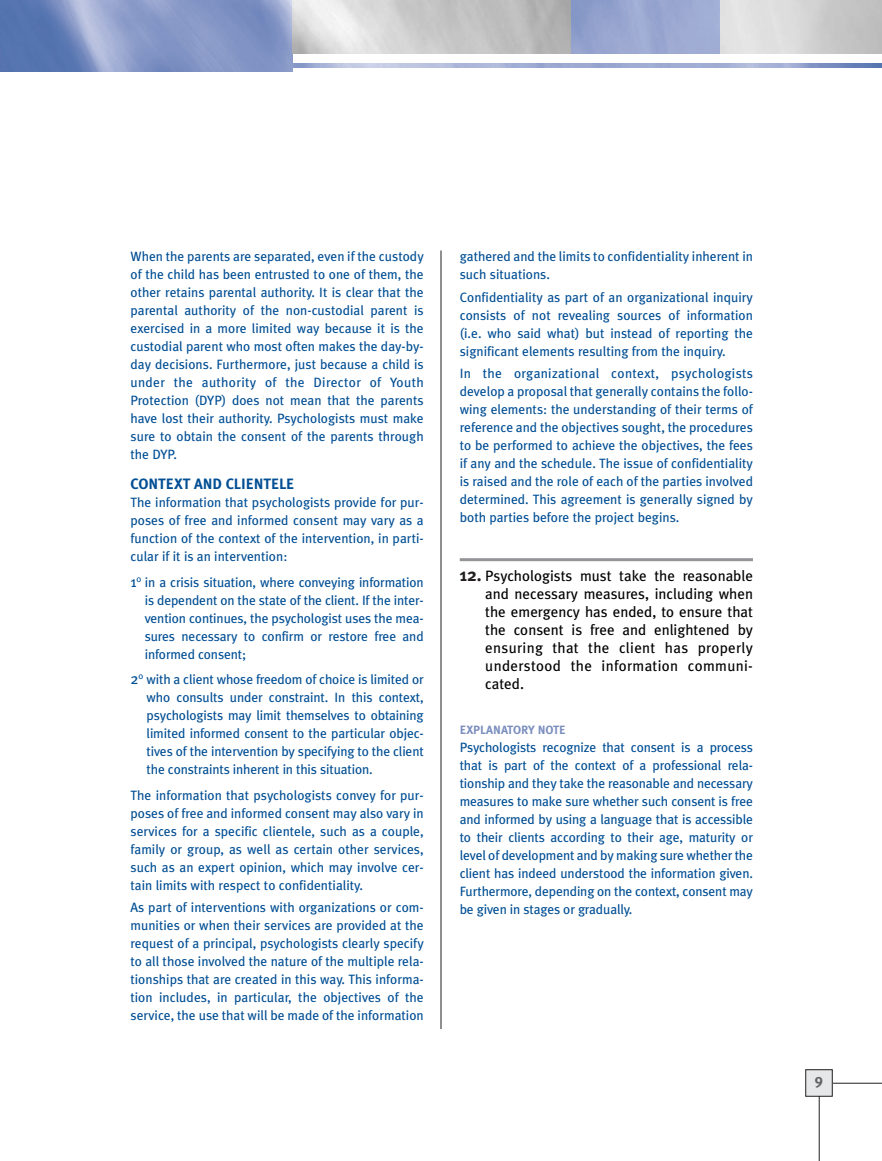
<style>
.page{position:relative;width:882px;height:1161px;background:#fff}
.page>*{position:absolute;margin:0;border:0;box-sizing:border-box;transform-origin:0 0}
.t1{font:15px/18px "Meta Plus";letter-spacing:.02em;color:#000;text-align:justify}
.t2{font:700 15px "Meta Plus";color:#004e94}
.t3{font:15px "Meta Plus Bold Caps";color:#636466}
.t4{font:13.5px/18px "Meta Plus";color:#004e94;text-align:justify}
.t5{font:700 12px "Meta Plus";letter-spacing:-.01em;color:#7b8ebe}
.s1{font-size:15px}
.s2{font-weight:700;font-size:18px;color:#231f20}
</style>
<div class="page">
<svg style="left:819px;top:1083px;width:63px;height:78px"></svg>
<img style="left:0;top:0;width:292px;height:72px">
<img style="left:292px;top:63px;width:590px;height:5px">
<div style="left:806px;top:1070px;width:26px;height:26px;background:#e6e7e8"></div>
<div style="left:806px;top:1070px;width:27px;height:27px;border:1px solid #231f20"></div>
<hr style="left:441px;top:250px;width:1px;height:779px;background:#231f20">
<hr style="left:460px;top:558px;width:293px;height:3px;background:#939598">
<p class="t4" style="left:130px;top:248px;width:295px">When the parents are separated, even if the custody of the child has been entrusted to one of them, the other retains parental authority. It is clear that the parental authority of the non-custodial parent is exercised in a more limited way because it is the custodial parent who most often makes the day-by&shy;day decisions. Furthermore, just because a child is under the authority of the Director of Youth Protection (DYP) does not mean that the parents have lost their authority. Psychologists must make sure to obtain the consent of the parents through the DYP.</p>
<p class="t2" style="left:130px;top:478px;width:165px">CONTEXT AND CLIENTELE</p>
<p class="t4" style="left:130px;top:494px;width:295px">The information that psychologists provide for pur&shy;poses of free and informed consent may vary as a function of the context of the intervention, in parti&shy;cular if it is an intervention:</p>
<p class="t4" style="left:145px;top:574px;width:280px;text-indent:-14px"><span class="s1">1</span><sup>0</sup> in a crisis situation, where conveying information is dependent on the state of the client. If the inter&shy;vention continues, the psychologist uses the mea&shy;sures necessary to confirm or restore free and informed consent;</p>
<p class="t4" style="left:147px;top:671px;width:279px;text-indent:-16px"><span class="s1">2</span><sup>0</sup> with a client whose freedom of choice is limited or who consults under constraint. In this context, psychologists may limit themselves to obtaining limited informed consent to the particular objec&shy;tives of the intervention by specifying to the client the constraints inherent in this situation.</p>
<p class="t4" style="left:131px;top:787px;width:295px">The information that psychologists convey for pur&shy;poses of free and informed consent may also vary in services for a specific clientele, such as a couple, family or group, as well as certain other services, such as an expert opinion, which may involve cer&shy;tain limits with respect to confidentiality.</p>
<p class="t4" style="left:131px;top:899px;width:295px">As part of interventions with organizations or com&shy;munities or when their services are provided at the request of a principal, psychologists clearly specify to all those involved the nature of the multiple rela&shy;tionships that are created in this way. This informa&shy;tion includes, in particular, the objectives of the service, the use that will be made of the information</p>
<p class="t4" style="left:460px;top:248px;width:295px">gathered and the limits to confidentiality inherent in such situations.</p>
<p class="t4" style="left:460px;top:289px;width:295px">Confidentiality as part of an organizational inquiry consists of not revealing sources of information (i.e. who said what) but instead of reporting the significant elements resulting from the inquiry.</p>
<p class="t4" style="left:460px;top:365px;width:295px">In the organizational context, psychologists develop a proposal that generally contains the follo&shy;wing elements: the understanding of their terms of reference and the objectives sought, the procedures to be performed to achieve the objectives, the fees if any and the schedule. The issue of confidentiality is raised and the role of each of the parties involved determined. This agreement is generally signed by both parties before the project begins.</p>
<p class="t1" style="left:485px;top:568px;width:269px;text-indent:-26px"><span class="s2">12.</span> Psychologists must take the reasonable and necessary measures, including when the emergency has ended, to ensure that the consent is free and enlightened by ensuring that the client has properly understood the information communi&shy;cated.</p>
<p class="t5" style="left:460px;top:725px;width:107px">EXPLANATORY NOTE</p>
<p class="t4" style="left:460px;top:739px;width:295px">Psychologists recognize that consent is a process that is part of the context of a professional rela&shy;tionship and they take the reasonable and necessary measures to make sure whether such consent is free and informed by using a language that is accessible to their clients according to their age, maturity or level of development and by making sure whether the client has indeed understood the information given.<br>Furthermore, depending on the context, consent may be given in stages or gradually.</p>
<p class="t3" style="left:815px;top:1073px;width:10px">9</p>
</div>
